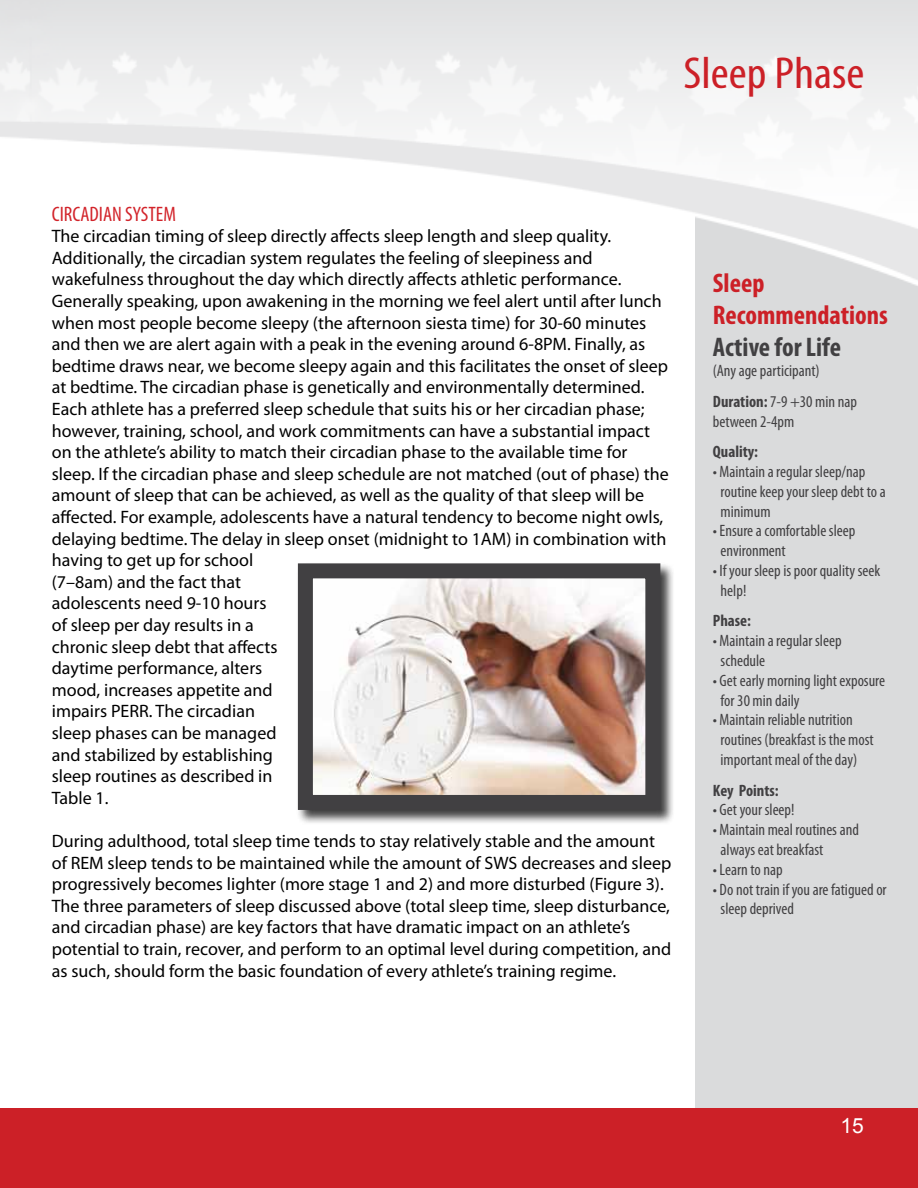
<style>
.page{position:relative;width:918px;height:1188px;background:#fff}
.page>*{position:absolute;margin:0;border:0;box-sizing:border-box;transform-origin:0 0}
.t1{font:condensed 45px "Myriad Pro";color:#cc2027;scale:1.1 1}
.t2{font:700 condensed 27px/32.4px "Myriad Pro";color:#cc2027}
.t3{font:700 condensed 27px "Myriad Pro";color:#414042}
.t4{font:condensed 21px "Myriad Pro";color:#d2232a}
.t5{font:21px "Arial";color:#fff}
.t6{font:18px/21.6px "Myriad Pro";color:#000}
.t7{font:condensed 16.5px/19.8px "Myriad Pro";color:#414042}
.t8{font:700 condensed 16.5px "Myriad Pro";color:#414042}
.s1{font-weight:700}
</style>
<div class="page">
<div style="left:0;top:1108px;width:918px;height:80px;background:#cc2027"></div>
<div style="left:696px;top:204px;width:222px;height:904px;background:#dadbdc"></div>
<img style="left:0;top:0;width:918px;height:372px">
<div style="left:296px;top:562px;width:379px;height:263px;background:#000;opacity:.75"></div>
<img style="left:314px;top:579px;width:330px;height:215px">
<div style="left:298px;top:563px;width:362px;height:247px;border:15px solid #414042"></div>
<h1 class="t1" style="left:684px;top:46px;width:166px">Sleep Phase</h1>
<p class="t4" style="left:52px;top:201px;width:126px">CIRCADIAN SYSTEM</p>
<p class="t6" style="left:52px;top:225px;width:618px">The circadian timing of sleep directly affects sleep length and sleep quality.<br>Additionally, the circadian system regulates the feeling of sleepiness and wakefulness throughout the day which directly affects athletic performance.<br>Generally speaking, upon awakening in the morning we feel alert until after lunch when most people become sleepy (the afternoon siesta time) for 30-60 minutes and then we are alert again with a peak in the evening around 6-8PM. Finally, as bedtime draws near, we become sleepy again and this facilitates the onset of sleep at bedtime. The circadian phase is genetically and environmentally determined.<br>Each athlete has a preferred sleep schedule that suits his or her circadian phase; however, training, school, and work commitments can have a substantial impact on the athlete’s ability to match their circadian phase to the available time for sleep. If the circadian phase and sleep schedule are not matched (out of phase) the amount of sleep that can be achieved, as well as the quality of that sleep will be affected. For example, adolescents have a natural tendency to become night owls, delaying bedtime. The delay in sleep onset (midnight to 1AM) in combination with having to get up for school<br>(7–8am) and the fact that<br>adolescents need 9-10 hours<br>of sleep per day results in a<br>chronic sleep debt that affects<br>daytime performance, alters<br>mood, increases appetite and<br>impairs PERR. The circadian<br>sleep phases can be managed<br>and stabilized by establishing<br>sleep routines as described in<br>Table 1.</p>
<p class="t6" style="left:52px;top:830px;width:621px">During adulthood, total sleep time tends to stay relatively stable and the amount of REM sleep tends to be maintained while the amount of SWS decreases and sleep progressively becomes lighter (more stage 1 and 2) and more disturbed (Figure 3).<br>The three parameters of sleep discussed above (total sleep time, sleep disturbance, and circadian phase) are key factors that have dramatic impact on an athlete’s potential to train, recover, and perform to an optimal level during competition, and as such, should form the basic foundation of every athlete’s training regime.</p>
<h2 class="t2" style="left:713px;top:266px;width:177px">Sleep<br>Recommendations</h2>
<h2 class="t3" style="left:713px;top:331px;width:130px">Active for Life</h2>
<p class="t7" style="left:713px;top:355px;width:146px;line-height:30.6px">(Any age participant)<br><span class="s1">Duration:</span> 7-9 +30 min nap</p>
<p class="t7" style="left:713px;top:411px;width:83px">between 2-4pm</p>
<p class="t8" style="left:713px;top:441px;width:47px">Quality:</p>
<p class="t7" style="left:721px;top:462px;width:167px;text-indent:-8px">• Maintain a regular sleep/nap routine keep your sleep debt to a minimum</p>
<p class="t7" style="left:721px;top:521px;width:136px;text-indent:-8px">• Ensure a comfortable sleep environment</p>
<p class="t7" style="left:721px;top:561px;width:161px;text-indent:-8px">• If your sleep is poor quality seek help!</p>
<p class="t8" style="left:713px;top:611px;width:40px">Phase:</p>
<p class="t7" style="left:721px;top:631px;width:123px;text-indent:-8px">• Maintain a regular sleep schedule</p>
<p class="t7" style="left:721px;top:670px;width:166px;text-indent:-8px">• Get early morning light exposure for 30 min daily</p>
<p class="t7" style="left:721px;top:710px;width:155px;text-indent:-8px">• Maintain reliable nutrition routines (breakfast is the most important meal of the day)</p>
<p class="t8" style="left:713px;top:780px;width:67px">Key Points:</p>
<p class="t7" style="left:713px;top:800px;width:83px">• Get your sleep!</p>
<p class="t7" style="left:721px;top:820px;width:140px;text-indent:-8px">• Maintain meal routines and always eat breakfast</p>
<p class="t7" style="left:713px;top:859px;width:71px">• Learn to nap</p>
<p class="t7" style="left:721px;top:879px;width:168px;text-indent:-8px">• Do not train if you are fatigued or sleep deprived</p>
<p class="t5" style="left:841px;top:1112px;width:25px">15</p>
</div>
